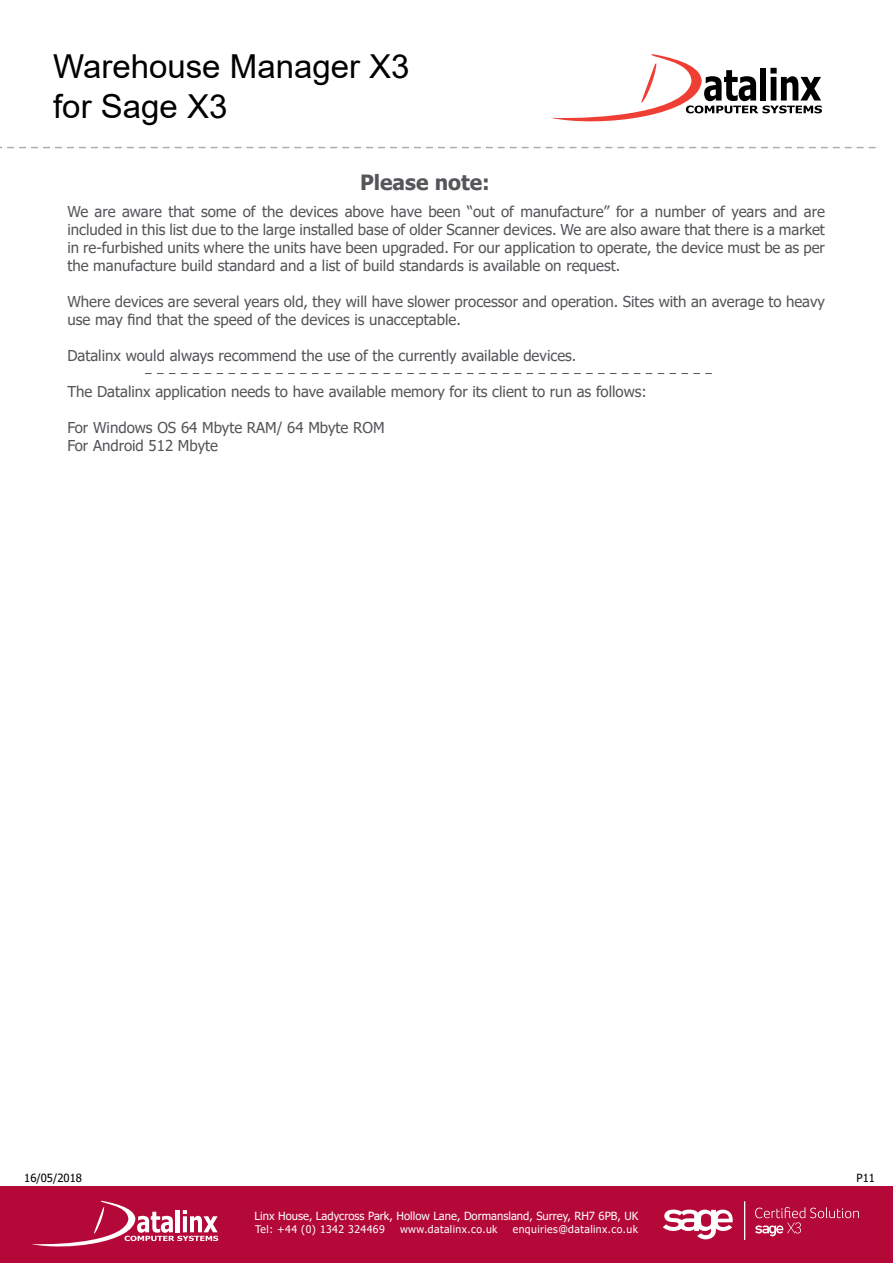
<style>
.page{position:relative;width:893px;height:1263px;background:#fff}
.page>*{position:absolute;margin:0;border:0;box-sizing:border-box;transform-origin:0 0}
.t1{font:33px/39.6px "Arial";color:#000}
.t2{font:700 21px "Tahoma";color:#55565a}
.t3{font:15px/18px "Tahoma";color:#55565a}
.t4{font:11.25px "Tahoma";color:#fff}
.t5{font:11.25px "Tahoma";color:#000}
.t6{font:10.5px "Tahoma";letter-spacing:.04em;color:#fff}
</style>
<div class="page">
<div style="left:0;top:1186px;width:893px;height:77px;background:#b30838"></div>
<svg style="left:551px;top:54px;width:271px;height:68px"></svg>
<svg style="left:0;top:147px;width:875px;height:1px"></svg>
<div style="left:744px;top:1201px;width:1px;height:38px;border:1px solid #fff"></div>
<svg style="left:663px;top:1209px;width:70px;height:30px"></svg>
<svg style="left:755px;top:1207px;width:104px;height:29px"></svg>
<svg style="left:31px;top:1201px;width:187px;height:46px"></svg>
<svg style="left:145px;top:373px;width:567px;height:1px"></svg>
<h1 class="t1" style="left:53px;top:46px;width:358px">Warehouse Manager X3 for Sage X3</h1>
<h2 class="t2" style="left:360px;top:168px;width:131px">Please note:</h2>
<p class="t3" style="left:67px;top:204px;width:759px;text-align:justify">We are aware that some of the devices above have been “out of manufacture” for a number of years and are included in this list due to the large installed base of older Scanner devices. We are also aware that there is a market in re-furbished units where the units have been upgraded. For our application to operate, the device must be as per the manufacture build standard and a list of build standards is available on request.</p>
<p class="t3" style="left:67px;top:294px;width:759px">Where devices are several years old, they will have slower processor and operation. Sites with an average to heavy use may find that the speed of the devices is unacceptable.</p>
<p class="t3" style="left:67px;top:348px;width:511px">Datalinx would always recommend the use of the currently available devices.</p>
<p class="t3" style="left:67px;top:384px;width:581px">The Datalinx application needs to have available memory for its client to run as follows:</p>
<p class="t3" style="left:67px;top:420px;width:319px">For Windows OS 64 Mbyte RAM/ 64 Mbyte ROM<br>For Android 512 Mbyte</p>
<p class="t5" style="left:24px;top:1171px;width:59px">16/05/2018</p>
<p class="t4" style="left:255px;top:1208px;width:385px">Linx House, Ladycross Park, Hollow Lane, Dormansland, Surrey, RH7 6PB, UK</p>
<p class="t6" style="left:255px;top:1222px;width:131px">Tel: +44 (0) 1342 324469</p>
<p class="t6" style="left:400px;top:1222px;width:99px">www.datalinx.co.uk</p>
<p class="t6" style="left:513px;top:1222px;width:127px">enquiries@datalinx.co.uk</p>
<p class="t5" style="left:857px;top:1171px;width:20px">P11</p>
</div>
